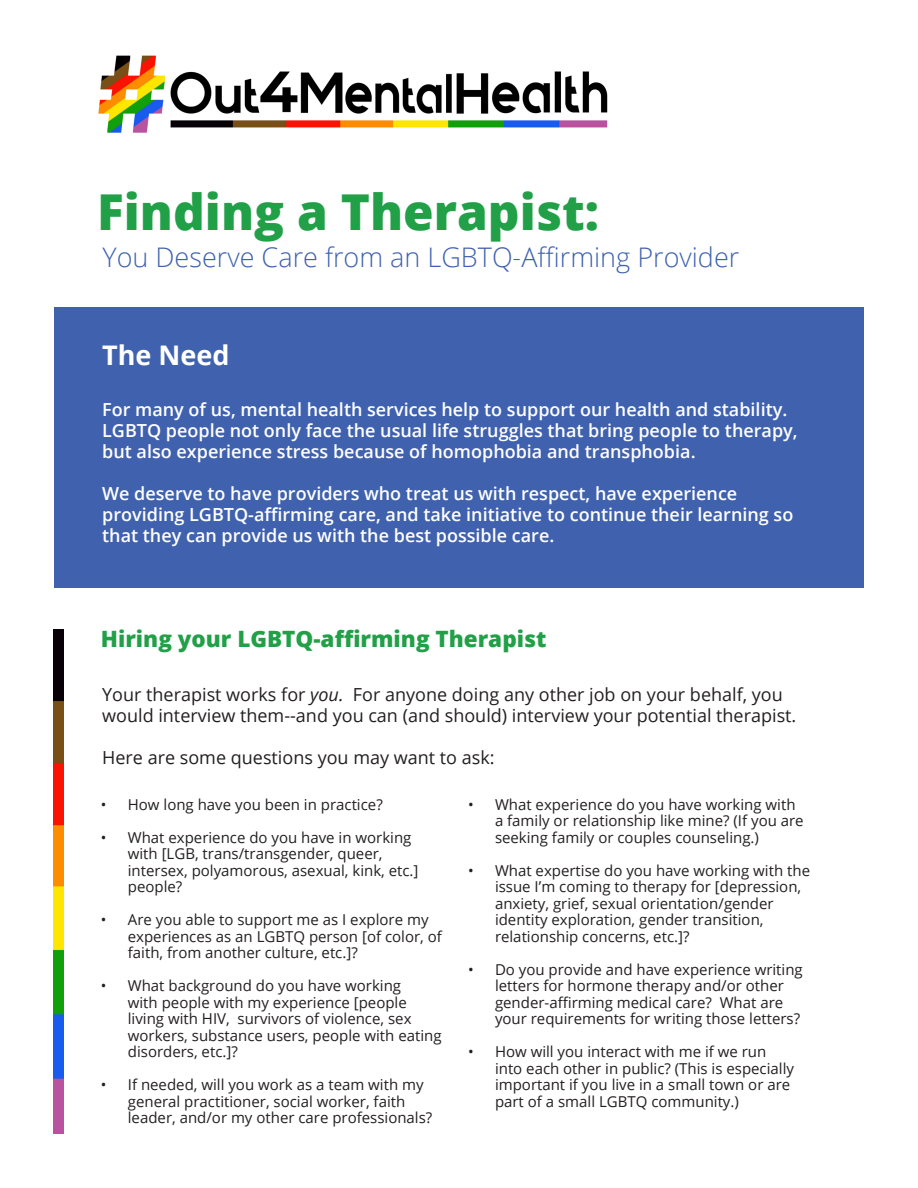
<style>
.page{position:relative;width:918px;height:1188px;background:#fff}
.page>*{position:absolute;margin:0;border:0;box-sizing:border-box;transform-origin:0 0}
.t1{font:800 49.5px "Open Sans";color:#21a048}
.t2{font:300 27px "Open Sans";color:#4062ae}
.t3{font:700 27px "Open Sans";color:#fff}
.t4{font:800 22.5px "Open Sans";color:#21a048}
.t5{font:600 18px/21px "Open Sans";color:#fff}
.t6{font:18px/21px "Open Sans";color:#231f20}
.t7{font:15px/16.5px "Open Sans";color:#231f20}
.s1{font-style:italic}
</style>
<div class="page">
<img style="left:98px;top:55px;width:510px;height:78px">
<div style="left:55px;top:308px;width:809px;height:280px;background:#4062ae"></div>
<img style="left:53px;top:629px;width:11px;height:505px">
<p class="t1" style="left:97px;top:175px;width:504px">Finding a Therapist:</p>
<p class="t2" style="left:103px;top:239px;width:638px">You Deserve Care from an LGBTQ-Affirming Provider</p>
<p class="t3" style="left:102px;top:337px;width:129px">The Need</p>
<p class="t5" style="left:102px;top:398px;width:697px">For many of us, mental health services help to support our health and stability.<br>LGBTQ people not only face the usual life struggles that bring people to therapy, but also experience stress because of homophobia and transphobia.</p>
<p class="t5" style="left:102px;top:482px;width:693px">We deserve to have providers who treat us with respect, have experience providing LGBTQ-affirming care, and take initiative to continue their learning so that they can provide us with the best possible care.</p>
<p class="t4" style="left:101px;top:621px;width:447px">Hiring your LGBTQ-affirming Therapist</p>
<p class="t6" style="left:102px;top:683px;width:696px">Your therapist works for <span class="s1">you.</span> For anyone doing any other job on your behalf, you would interview them--and you can (and should) interview your potential therapist.</p>
<p class="t6" style="left:102px;top:746px;width:394px">Here are some questions you may want to ask:</p>
<p class="t7" style="left:101px;top:796px;width:283px">• How long have you been in practice?</p>
<p class="t7" style="left:128px;top:829px;width:292px;text-indent:-27px">• What experience do you have in working with [LGB, trans/transgender, queer, intersex, polyamorous, asexual, kink, etc.] people?</p>
<p class="t7" style="left:128px;top:911px;width:316px;text-indent:-27px">• Are you able to support me as I explore my experiences as an LGBTQ person [of color, of faith, from another culture, etc.]?</p>
<p class="t7" style="left:128px;top:977px;width:315px;text-indent:-27px">• What background do you have working<br>with people with my experience [people living with HIV, survivors of violence, sex workers, substance users, people with eating disorders, etc.]?</p>
<p class="t7" style="left:128px;top:1076px;width:306px;text-indent:-27px">• If needed, will you work as a team with my general practitioner, social worker, faith leader, and/or my other care professionals?</p>
<p class="t7" style="left:495px;top:796px;width:310px;text-indent:-27px">• What experience do you have working with a family or relationship like mine? (If you are seeking family or couples counseling.)</p>
<p class="t7" style="left:495px;top:862px;width:317px;text-indent:-27px">• What expertise do you have working with the issue I’m coming to therapy for [depression, anxiety, grief, sexual orientation/gender identity exploration, gender transition, relationship concerns, etc.]?</p>
<p class="t7" style="left:495px;top:961px;width:309px;text-indent:-27px">• Do you provide and have experience writing letters for hormone therapy and/or other gender-affirming medical care? What are your requirements for writing those letters?</p>
<p class="t7" style="left:495px;top:1043px;width:301px;text-indent:-27px">• How will you interact with me if we run into each other in public? (This is especially important if you live in a small town or are part of a small LGBTQ community.)</p>
</div>
